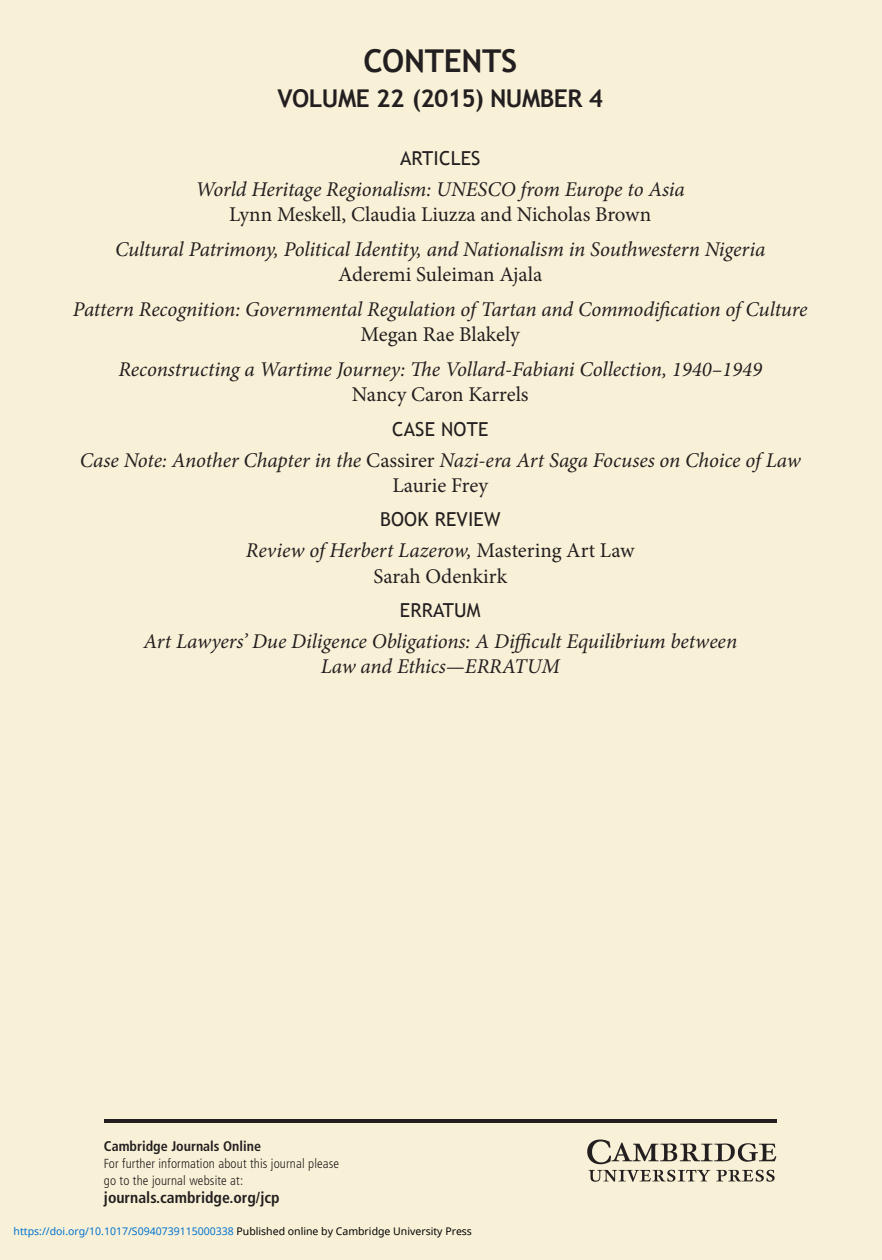
<style>
.page{position:relative;width:882px;height:1260px;background:#f9f1d7}
.page>*{position:absolute;margin:0;border:0;box-sizing:border-box;transform-origin:0 0}
.t1{font:700 31.5px "Trebuchet MS";letter-spacing:-.01em;color:#231f20}
.t2{font:700 24.5px "Trebuchet MS";letter-spacing:-.02em;color:#231f20}
.t3{font:italic 21px/25.2px "Minion Pro";letter-spacing:-.01em;color:#231f20;text-align:center}
.t4{font:21px/25.2px "Minion Pro";color:#231f20;text-align:center}
.t5{font:19.25px "Trebuchet MS";letter-spacing:.01em;color:#231f20}
.t6{font:700 condensed 15.75px "Frutiger";color:#231f20}
.t7{font:700 condensed 14px "Frutiger";color:#231f20}
.t8{font:300 condensed 13.12px/17.5px "Frutiger";letter-spacing:.01em;color:#231f20}
.t9{font:10.5px "Noto Sans";color:#0172cf}
.s1{font-style:normal}
.s2{font-style:italic}
.s3{color:#000}
</style>
<div class="page">
<hr style="left:104px;top:1119px;width:672px;height:3px;background:#231f20">
<img style="left:587px;top:1139px;width:190px;height:43px">
<p class="t1" style="left:363px;top:43px;width:155px">CONTENTS</p>
<p class="t2" style="left:277px;top:84px;width:327px">VOLUME 22 (2015) NUMBER 4</p>
<p class="t5" style="left:400px;top:147px;width:82px">ARTICLES</p>
<p class="t3" style="left:196px;top:178px;width:491px">World Heritage Regionalism: UNESCO from Europe to Asia<br><span class="s1">Lynn Meskell, Claudia Liuzza and Nicholas Brown</span></p>
<p class="t3" style="left:115px;top:238px;width:652px">Cultural Patrimony, Political Identity, and Nationalism in Southwestern Nigeria<br><span class="s1">Aderemi Suleiman Ajala</span></p>
<p class="t3" style="left:73px;top:298px;width:736px">Pattern Recognition: Governmental Regulation of Tartan and Commodification of Culture<br><span class="s1">Megan Rae Blakely</span></p>
<p class="t3" style="left:118px;top:358px;width:645px">Reconstructing a Wartime Journey: The Vollard-Fabiani Collection, 1940–1949<br><span class="s1">Nancy Caron Karrels</span></p>
<p class="t5" style="left:392px;top:418px;width:98px">CASE NOTE</p>
<p class="t3" style="left:80px;top:449px;width:722px">Case Note: Another Chapter in the <span class="s1">Cassirer</span> Nazi-era Art Saga Focuses on Choice of Law<br><span class="s1">Laurie Frey</span></p>
<p class="t5" style="left:380px;top:508px;width:122px">BOOK REVIEW</p>
<p class="t4" style="left:246px;top:540px;width:390px"><span class="s2">Review of Herbert Lazerow,</span> Mastering Art Law<br>Sarah Odenkirk</p>
<p class="t5" style="left:400px;top:599px;width:82px">ERRATUM</p>
<p class="t3" style="left:143px;top:631px;width:595px;line-height:24.5px">Art Lawyers’ Due Diligence Obligations: A Difficult Equilibrium between<br>Law and Ethics—ERRATUM</p>
<p class="t7" style="left:104px;top:1140px;width:159px">Cambridge Journals Online</p>
<p class="t8" style="left:104px;top:1155px;width:237px">For further information about this journal please go to the journal website at:</p>
<p class="t6" style="left:104px;top:1191px;width:177px">journals.cambridge.org/jcp</p>
<p class="t9" style="left:14px;top:1224px;width:460px">https://doi.org/10.1017/S0940739115000338 <span class="s3">Published online by Cambridge University Press</span></p>
</div>
